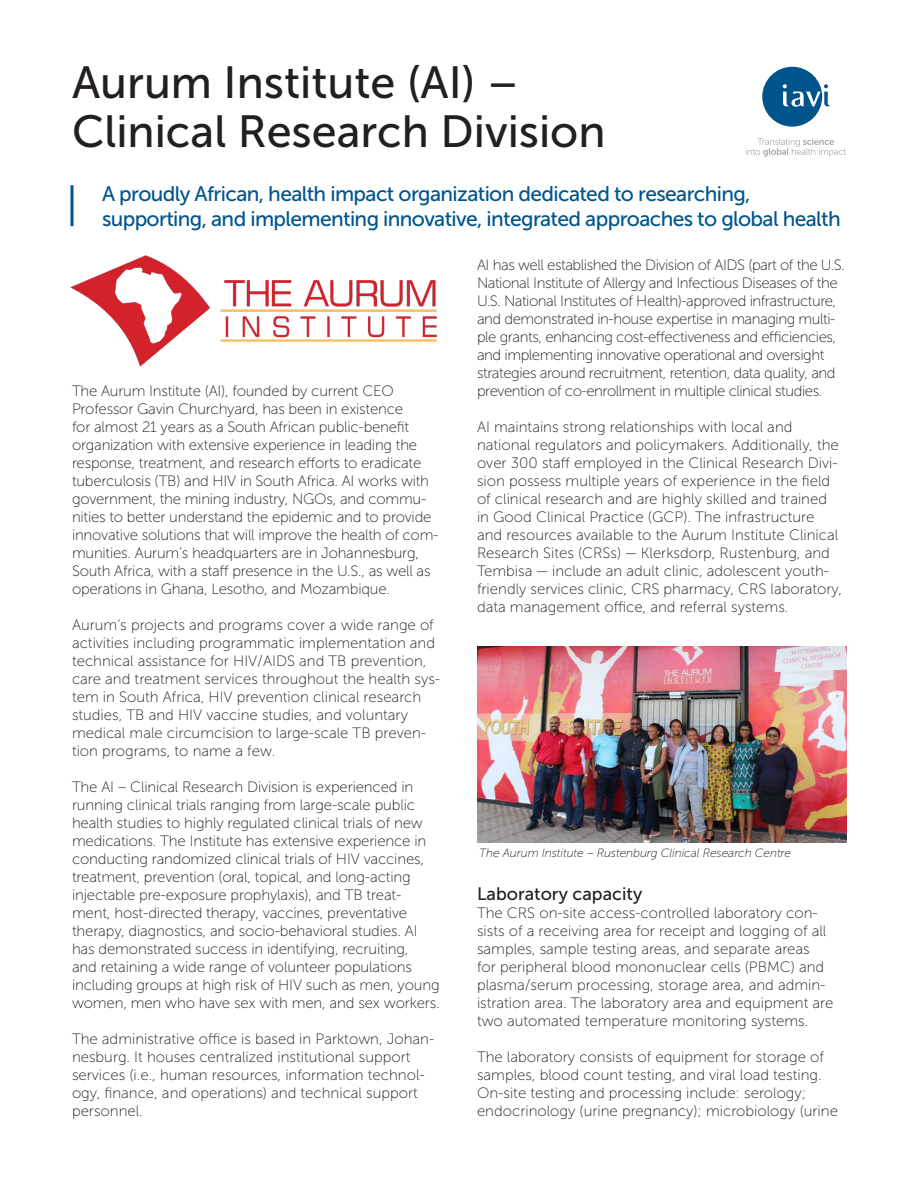
<style>
.page{position:relative;width:918px;height:1188px;background:#fff}
.page>*{position:absolute;margin:0;border:0;box-sizing:border-box;transform-origin:0 0}
.t1{font:45px "Museo Sans 500";color:#231f20}
.Subtitle{font:21px/25.2px "Museo Sans 500";letter-spacing:-.03em;color:#00558c}
.Subhead{font:18px "Museo Sans 500";color:#231f20}
.Body_text{font:15px/18px "Museo Sans 100";letter-spacing:-.01em;color:#231f20}
.Body_text-2{font:15px/18px "Museo Sans 100";letter-spacing:-.03em;color:#231f20}
.t2{font:italic 12px "Museo Sans 100";letter-spacing:-.01em;color:#231f20}
</style>
<div class="page">
<svg style="left:70px;top:185px;width:4px;height:41px"></svg>
<img style="left:71px;top:255px;width:366px;height:112px">
<img style="left:477px;top:646px;width:369px;height:196px">
<svg style="left:746px;top:138px;width:100px;height:19px"></svg>
<div style="left:762px;top:67px;width:60px;height:60px;background:#00548c;border-radius:50%"></div>
<svg style="left:783px;top:84px;width:47px;height:23px"></svg>
<p class="t1" style="left:72px;top:57px;width:448px">Aurum Institute (AI) –</p>
<p class="t1" style="left:72px;top:107px;width:535px">Clinical Research Division</p>
<p class="Subtitle" style="left:102px;top:181px;width:740px">A proudly African, health impact organization dedicated to researching, supporting, and implementing innovative, integrated approaches to global health</p>
<p class="Body_text" style="left:72px;top:382px;width:368px">The Aurum Institute (AI), founded by current CEO Professor Gavin Churchyard, has been in existence<br>for almost 21 years as a South African public-benefit organization with extensive experience in leading the response, treatment, and research efforts to eradicate tuberculosis (TB) and HIV in South Africa. AI works with government, the mining industry, NGOs, and commu&shy;nities to better understand the epidemic and to provide innovative solutions that will improve the health of com&shy;munities. Aurum’s headquarters are in Johannesburg, South Africa, with a staff presence in the U.S., as well as operations in Ghana, Lesotho, and Mozambique.</p>
<p class="Body_text" style="left:72px;top:616px;width:370px">Aurum’s projects and programs cover a wide range of activities including programmatic implementation and technical assistance for HIV/AIDS and TB prevention, care and treatment services throughout the health sys&shy;tem in South Africa, HIV prevention clinical research studies, TB and HIV vaccine studies, and voluntary medical male circumcision to large-scale TB preven&shy;tion programs, to name a few.</p>
<p class="Body_text" style="left:72px;top:778px;width:369px">The AI – Clinical Research Division is experienced in running clinical trials ranging from large-scale public health studies to highly regulated clinical trials of new medications. The Institute has extensive experience in conducting randomized clinical trials of HIV vaccines, treatment, prevention (oral, topical, and long-acting injectable pre-exposure prophylaxis), and TB treat&shy;ment, host-directed therapy, vaccines, preventative therapy, diagnostics, and socio-behavioral studies. AI has demonstrated success in identifying, recruiting,<br>and retaining a wide range of volunteer populations including groups at high risk of HIV such as men, young women, men who have sex with men, and sex workers.</p>
<p class="Body_text" style="left:72px;top:1030px;width:364px">The administrative office is based in Parktown, Johan&shy;nesburg. It houses centralized institutional support services (i.e., human resources, information technol&shy;ogy, finance, and operations) and technical support personnel.</p>
<p class="Body_text-2" style="left:477px;top:256px;width:369px">AI has well established the Division of AIDS (part of the U.S.<br>National Institute of Allergy and Infectious Diseases of the U.S. National Institutes of Health)-approved infrastructure, and demonstrated in-house expertise in managing multi&shy;ple grants, enhancing cost-effectiveness and efficiencies, and implementing innovative operational and oversight strategies around recruitment, retention, data quality, and prevention of co-enrollment in multiple clinical studies.</p>
<p class="Body_text" style="left:477px;top:418px;width:367px">AI maintains strong relationships with local and national regulators and policymakers. Additionally, the over 300 staff employed in the Clinical Research Divi&shy;sion possess multiple years of experience in the field of clinical research and are highly skilled and trained in Good Clinical Practice (GCP). The infrastructure and resources available to the Aurum Institute Clinical Research Sites (CRSs) — Klerksdorp, Rustenburg, and Tembisa — include an adult clinic, adolescent youth&shy;friendly services clinic, CRS pharmacy, CRS laboratory, data management office, and referral systems.</p>
<p class="t2" style="left:479px;top:846px;width:313px">The Aurum Institute – Rustenburg Clinical Research Centre</p>
<p class="Subhead" style="left:477px;top:884px;width:167px">Laboratory capacity</p>
<p class="Body_text" style="left:477px;top:904px;width:358px">The CRS on-site access-controlled laboratory con&shy;sists of a receiving area for receipt and logging of all samples, sample testing areas, and separate areas<br>for peripheral blood mononuclear cells (PBMC) and plasma/serum processing, storage area, and admin&shy;istration area. The laboratory area and equipment are two automated temperature monitoring systems.</p>
<p class="Body_text" style="left:477px;top:1048px;width:362px">The laboratory consists of equipment for storage of samples, blood count testing, and viral load testing.<br>On-site testing and processing include: serology; endocrinology (urine pregnancy); microbiology (urine</p>
</div>
